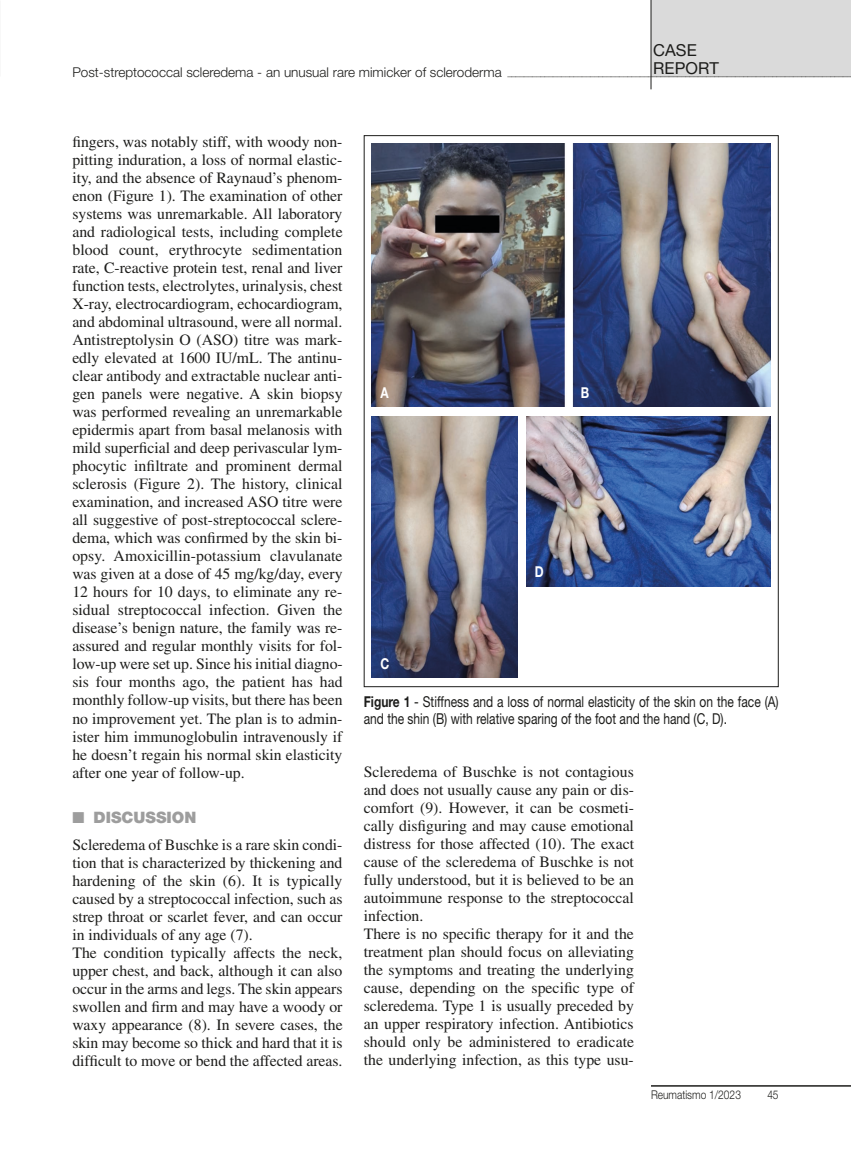
<style>
.page{position:relative;width:851px;height:1149px;background:#fff}
.page>*{position:absolute;margin:0;border:0;box-sizing:border-box;transform-origin:0 0}
.t1{font:16.5px/18px "Helvetica Neue LT Std";letter-spacing:.005em;color:#1d1d1b}
.t2{font:15.75px/18px "Times LT Std";color:#1d1d1b}
.t3{font:900 15.75px "Helvetica Neue LT Std";color:#9d9d9d}
.t4{font:15px/16.5px "Helvetica Neue LT Std";color:#1d1d1b;scale:.8 1}
.t5{font:700 15px "Helvetica Neue LT Std";color:#fff;scale:.8 1}
.t6{font:300 12px "Helvetica Neue LT Std";color:#1d1d1b;scale:.85 1}
.t7{font:italic 300 9px "Helvetica Neue LT Std";color:#1d1d1b}
.s1{font-style:normal;font-size:13.5px}
.s2{font-weight:700}
</style>
<div class="page">
<hr style="left:651px;top:1084px;width:199px;height:2px;background:#1d1d1b">
<div style="left:651px;top:0;width:199px;height:77px;background:#dadada"></div>
<hr style="left:650px;top:0;width:1px;height:89px;background:#1d1d1b">
<img style="left:526px;top:416px;width:244px;height:170px">
<img style="left:372px;top:416px;width:145px;height:261px">
<img style="left:372px;top:143px;width:398px;height:264px">
<p class="t1" style="left:653px;top:41px;width:67px">CASE<br>REPORT</p>
<p class="t7" style="left:72px;top:67px;width:780px"><span class="s1">Post-streptococcal scleredema - an unusual rare mimicker of scleroderma</span> ___________________________________________________________________________________</p>
<p class="t2" style="left:72px;top:132px;width:272px;text-align:justify">fingers, was notably stiff, with woody non&shy;pitting induration, a loss of normal elastic&shy;ity, and the absence of Raynaud’s phenom&shy;enon (Figure 1). The examination of other systems was unremarkable. All laboratory and radiological tests, including complete blood count, erythrocyte sedimentation rate, C-reactive protein test, renal and liver function tests, electrolytes, urinalysis, chest X-ray, electrocardiogram, echocardiogram, and abdominal ultrasound, were all normal.<br>Antistreptolysin O (ASO) titre was mark&shy;edly elevated at 1600 IU/mL. The antinu&shy;clear antibody and extractable nuclear anti&shy;gen panels were negative. A skin biopsy was performed revealing an unremarkable epidermis apart from basal melanosis with mild superficial and deep perivascular lym&shy;phocytic infiltrate and prominent dermal sclerosis (Figure 2). The history, clinical examination, and increased ASO titre were all suggestive of post-streptococcal sclere&shy;dema, which was confirmed by the skin bi&shy;opsy. Amoxicillin-potassium clavulanate was given at a dose of 45 mg/kg/day, every 12 hours for 10 days, to eliminate any re&shy;sidual streptococcal infection. Given the disease’s benign nature, the family was re&shy;assured and regular monthly visits for fol&shy;low-up were set up. Since his initial diagno&shy;sis four months ago, the patient has had monthly follow-up visits, but there has been no improvement yet. The plan is to admin&shy;ister him immunoglobulin intravenously if he doesn’t regain his normal skin elasticity after one year of follow-up.</p>
<p class="t3" style="left:72px;top:807px;width:125px">■ DISCUSSION</p>
<p class="t2" style="left:72px;top:835px;width:272px">Scleredema of Buschke is a rare skin condi&shy;tion that is characterized by thickening and hardening of the skin (6). It is typically caused by a streptococcal infection, such as strep throat or scarlet fever, and can occur in individuals of any age (7).<br>The condition typically affects the neck, upper chest, and back, although it can also occur in the arms and legs. The skin appears swollen and firm and may have a woody or waxy appearance (8). In severe cases, the skin may become so thick and hard that it is difficult to move or bend the affected areas.</p>
<p class="t5" style="left:380px;top:383px;width:12px">A</p>
<p class="t5" style="left:380px;top:654px;width:13px">C</p>
<p class="t5" style="left:580px;top:383px;width:12px">B</p>
<p class="t5" style="left:535px;top:562px;width:13px">D</p>
<p class="t4" style="left:364px;top:693px;width:520px"><span class="s2">Figure 1</span> - Stiffness and a loss of normal elasticity of the skin on the face (A) and the shin (B) with relative sparing of the foot and the hand (C, D).</p>
<p class="t2" style="left:364px;top:762px;width:272px">Scleredema of Buschke is not contagious and does not usually cause any pain or dis&shy;comfort (9). However, it can be cosmeti&shy;cally disfiguring and may cause emotional distress for those affected (10). The exact cause of the scleredema of Buschke is not fully understood, but it is believed to be an autoimmune response to the streptococcal infection.<br>There is no specific therapy for it and the treatment plan should focus on alleviating the symptoms and treating the underlying cause, depending on the specific type of scleredema. Type 1 is usually preceded by an upper respiratory infection. Antibiotics should only be administered to eradicate the underlying infection, as this type usu-</p>
<p class="t6" style="left:651px;top:1086px;width:107px">Reumatismo 1/2023</p>
<p class="t6" style="left:767px;top:1086px;width:14px">45</p>
</div>
